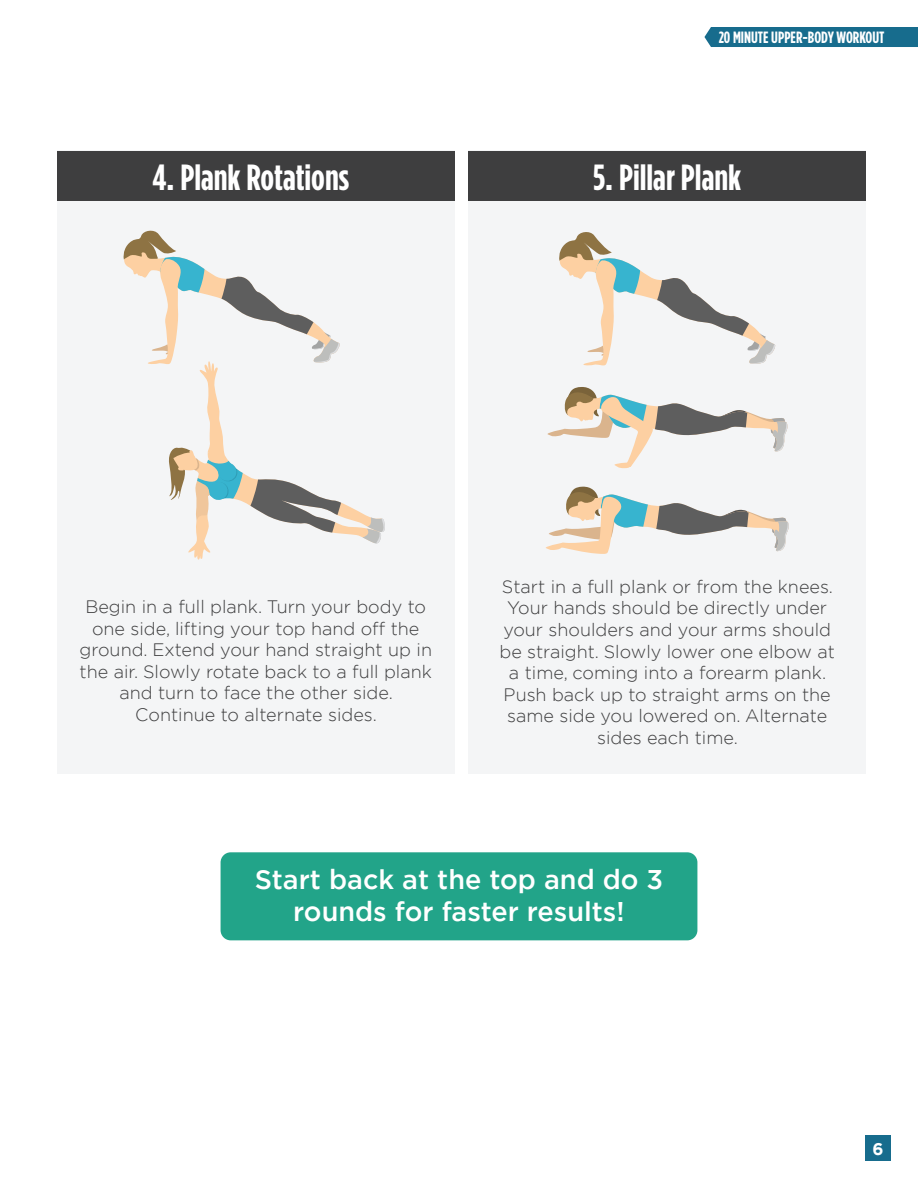
<style>
.page{position:relative;width:918px;height:1188px;background:#fff}
.page>*{position:absolute;margin:0;border:0;box-sizing:border-box;transform-origin:0 0}
.t1{font:700 36.3px "Gotham Condensed";color:#fff}
.t2{font:500 27px/32.4px "Gotham";color:#fff;text-align:center}
.t3{font:300 18px/21.6px "Gotham";color:#3e3e3f;text-align:center}
.t4{font:700 16.8px "Gotham";color:#fff}
.t5{font:700 16.35px "Gotham Condensed";color:#fff}
</style>
<div class="page">
<div style="left:865px;top:1135px;width:26px;height:26px;background:#176c8d"></div>
<div style="left:704px;top:27px;width:214px;height:20px;background:#176c8d"></div>
<div style="left:468px;top:151px;width:398px;height:623px;background:#f4f5f6"></div>
<div style="left:57px;top:151px;width:398px;height:623px;background:#f4f5f6"></div>
<div style="left:221px;top:852px;width:476px;height:88px;background:#22a489;border-radius:10px"></div>
<div style="left:468px;top:151px;width:398px;height:50px;background:#3e3e3f"></div>
<div style="left:57px;top:151px;width:398px;height:50px;background:#3e3e3f"></div>
<svg style="left:123px;top:230px;width:262px;height:330px"></svg>
<svg style="left:546px;top:486px;width:243px;height:68px"></svg>
<svg style="left:559px;top:232px;width:217px;height:134px"></svg>
<svg style="left:547px;top:387px;width:241px;height:81px"></svg>
<h1 class="t1" style="left:152px;top:156px;width:198px">4. Plank Rotations</h1>
<p class="t5" style="left:719px;top:28px;width:167px">20 MINUTE UPPER-BODY WORKOUT</p>
<h1 class="t1" style="left:593px;top:156px;width:149px">5. Pillar Plank</h1>
<p class="t3" style="left:79px;top:595px;width:354px">Begin in a full plank. Turn your body to one side, lifting your top hand off the ground. Extend your hand straight up in the air. Slowly rotate back to a full plank and turn to face the other side.<br>Continue to alternate sides.</p>
<p class="t3" style="left:500px;top:575px;width:337px">Start in a full plank or from the knees.<br>Your hands should be directly under your shoulders and your arms should be straight. Slowly lower one elbow at a time, coming into a forearm plank.<br>Push back up to straight arms on the same side you lowered on. Alternate sides each time.</p>
<h2 class="t2" style="left:255px;top:863px;width:410px">Start back at the top and do 3 rounds for faster results!</h2>
<p class="t4" style="left:872px;top:1138px;width:13px">6</p>
</div>
